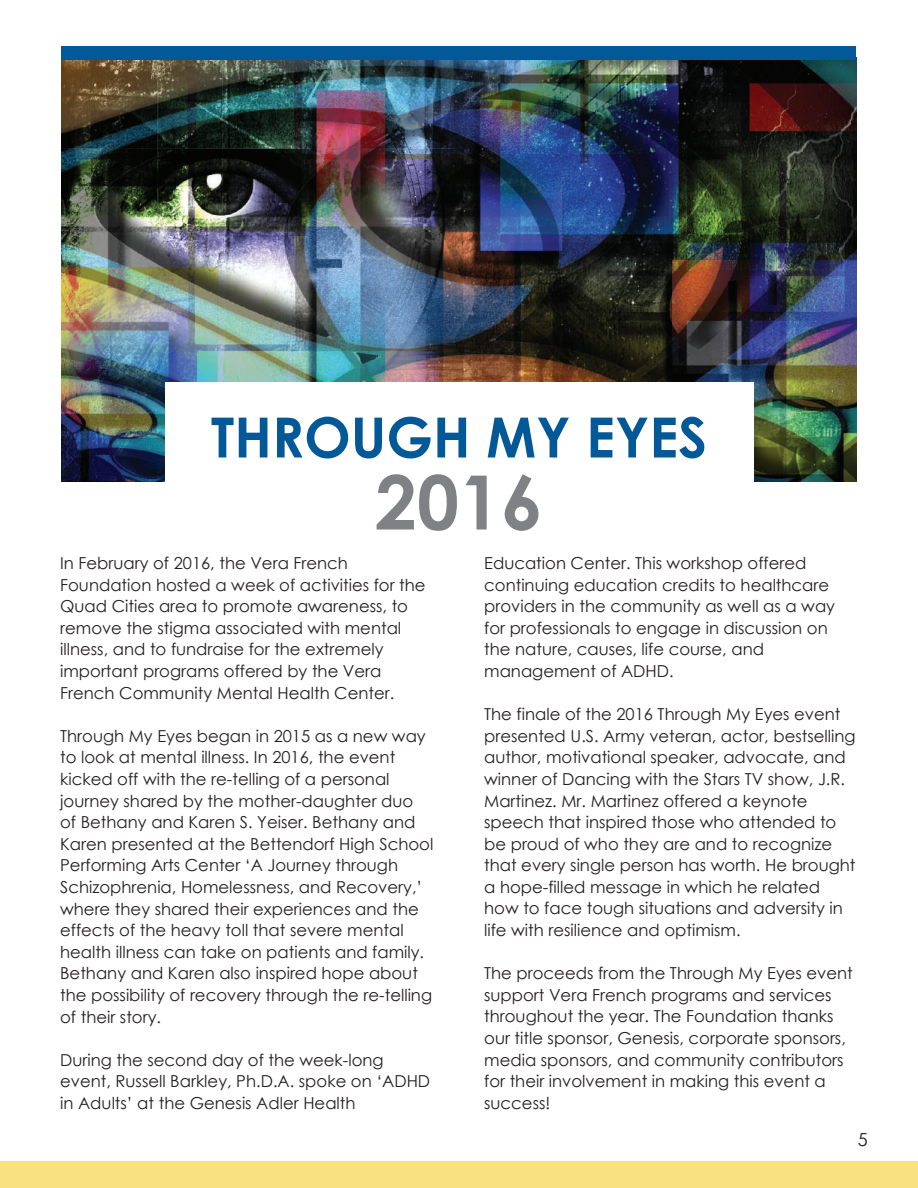
<style>
.page{position:relative;width:918px;height:1188px;background:#fff}
.page>*{position:absolute;margin:0;border:0;box-sizing:border-box;transform-origin:0 0}
.t1{font:155.1px "Code Pro Demo";color:#231f20}
.t2{font:144.75px "Code Pro Demo";color:#231f20}
.t3{font:700 75px "Century Gothic";color:#808184}
.t4{font:57.45px "Novecentosanswide";letter-spacing:-.035em;color:#231f20}
.t5{font:700 55.5px "Century Gothic";color:#035897}
.t6{font:18px "Century Gothic";color:#231f20}
.t7{font:16.5px/21.6px "Century Gothic";color:#231f20}
.s1{color:#ffcd41}
</style>
<div class="page">
<img style="left:62px;top:60px;width:794px;height:422px">
<div style="left:0;top:1162px;width:918px;height:26px;background:#f8e17e"></div>
<div style="left:165px;top:382px;width:588px;height:174px;background:#fff"></div>
<div style="left:62px;top:46px;width:794px;height:14px;background:#035897"></div>
<h3 class="t5" style="left:211px;top:395px;width:498px">THROUGH MY EYES</h3>
<h3 class="t3" style="left:375px;top:445px;width:170px">2016</h3>
<p class="t7" style="left:60px;top:552px;width:367px">In February of 2016, the Vera French Foundation hosted a week of activities for the Quad Cities area to promote awareness, to remove the stigma associated with mental illness, and to fundraise for the extremely important programs offered by the Vera French Community Mental Health Center.</p>
<p class="t7" style="left:60px;top:725px;width:375px">Through My Eyes began in 2015 as a new way to look at mental illness. In 2016, the event kicked off with the re-telling of a personal journey shared by the mother-daughter duo of Bethany and Karen S. Yeiser. Bethany and Karen presented at the Bettendorf High School Performing Arts Center ‘A Journey through Schizophrenia, Homelessness, and Recovery,’ where they shared their experiences and the effects of the heavy toll that severe mental health illness can take on patients and family.<br>Bethany and Karen also inspired hope about the possibility of recovery through the re-telling of their story.</p>
<p class="t7" style="left:60px;top:1049px;width:372px">During the second day of the week-long event, Russell Barkley, Ph.D.A. spoke on ‘ADHD in Adults’ at the Genesis Adler Health</p>
<p class="t7" style="left:484px;top:552px;width:352px">Education Center. This workshop offered continuing education credits to healthcare providers in the community as well as a way for professionals to engage in discussion on the nature, causes, life course, and management of ADHD.</p>
<p class="t7" style="left:484px;top:703px;width:373px">The finale of the 2016 Through My Eyes event presented U.S. Army veteran, actor, bestselling author, motivational speaker, advocate, and winner of Dancing with the Stars TV show, J.R.<br>Martinez. Mr. Martinez offered a keynote speech that inspired those who attended to be proud of who they are and to recognize that every single person has worth. He brought a hope-filled message in which he related how to face tough situations and adversity in life with resilience and optimism.</p>
<p class="t7" style="left:484px;top:962px;width:370px">The proceeds from the Through My Eyes event support Vera French programs and services throughout the year. The Foundation thanks our title sponsor, Genesis, corporate sponsors, media sponsors, and community contributors for their involvement in making this event a success!</p>
<h2 class="t2" style="left:121px;top:758px;width:688px">THR UGH</h2>
<h1 class="t1" style="left:172px;top:879px;width:597px"><span class="s1">MY</span> EYES</h1>
<h3 class="t4" style="left:181px;top:1021px;width:577px">a new way to look at</h3>
<p class="t6" style="left:858px;top:1126px;width:11px">5</p>
</div>
